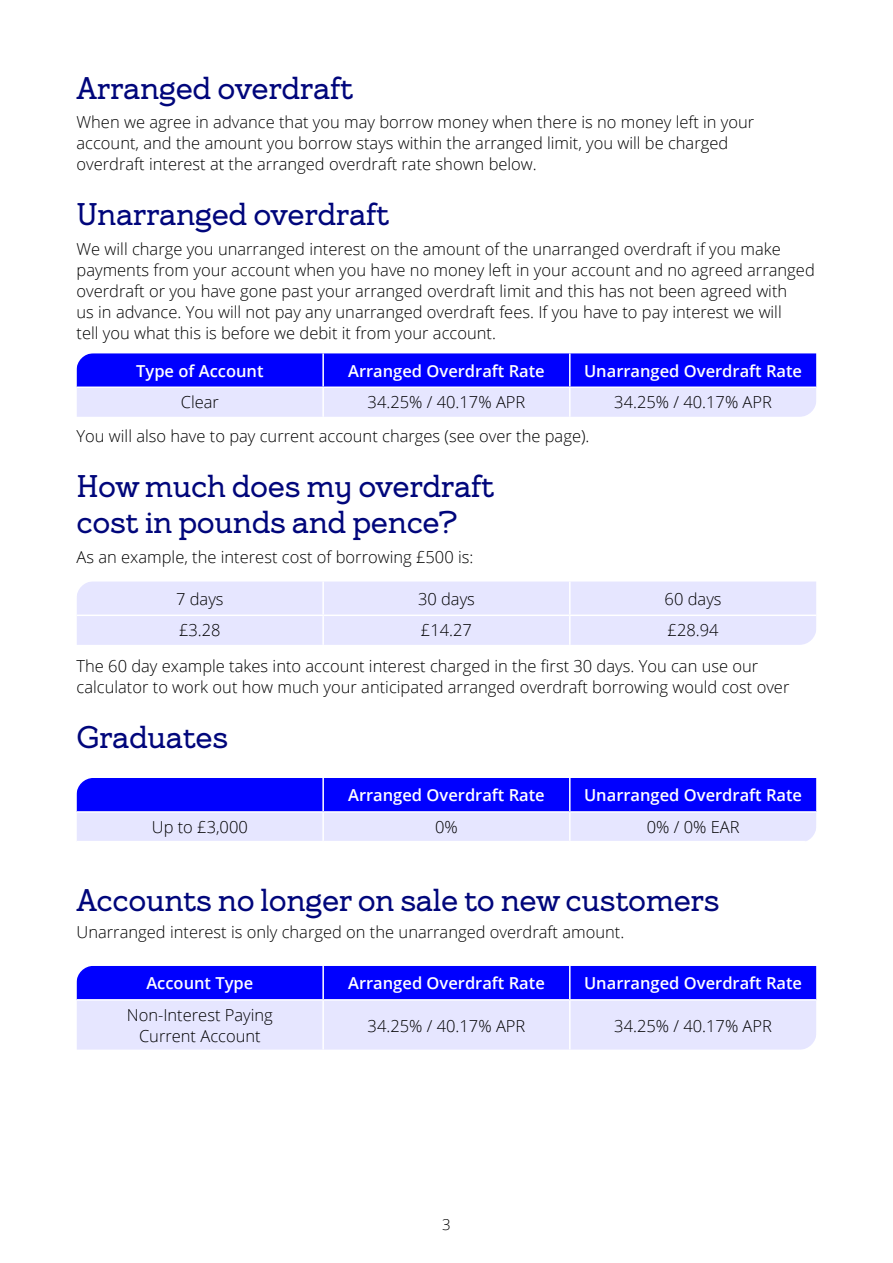
<style>
.page{position:relative;width:893px;height:1263px;background:#fff}
.page>*{position:absolute;margin:0;border:0;box-sizing:border-box;transform-origin:0 0}
.Header_Intro{font:31.5px/36px "Bankof Ireland Serif";letter-spacing:-.01em;color:#00067b}
.Body_Copy{font:31.5px "Bankof Ireland Serif";letter-spacing:-.01em;color:#00067b}
.Body_Copy-2{font:300 16.5px/21px "Open Sans";color:#000}
.t1{font:600 16.5px "Open Sans";color:#fff}
.t2{font:300 15px "Open Sans";color:#000}
</style>
<div class="page">
<svg style="left:77px;top:353px;width:739px;height:64px;background:#6d6dff"></svg>
<hr style="left:322px;top:353px;width:2px;height:33px;background:#fff">
<hr style="left:569px;top:353px;width:2px;height:33px;background:#fff">
<hr style="left:77px;top:386px;width:246px;height:2px;background:#fff">
<hr style="left:323px;top:386px;width:247px;height:2px;background:#fff">
<hr style="left:322px;top:388px;width:2px;height:29px;background:#fff">
<hr style="left:570px;top:386px;width:246px;height:2px;background:#fff">
<hr style="left:569px;top:388px;width:2px;height:29px;background:#fff">
<div style="left:77px;top:581px;width:739px;height:64px;background:#e6e6ff"></div>
<hr style="left:77px;top:615px;width:246px;height:1px;background:#fff">
<hr style="left:323px;top:615px;width:247px;height:1px;background:#fff">
<hr style="left:570px;top:615px;width:246px;height:1px;background:#fff">
<hr style="left:322px;top:581px;width:2px;height:34px;background:#fff">
<hr style="left:569px;top:581px;width:2px;height:34px;background:#fff">
<hr style="left:322px;top:616px;width:2px;height:29px;background:#fff">
<hr style="left:569px;top:616px;width:2px;height:29px;background:#fff">
<svg style="left:77px;top:778px;width:739px;height:63px;background:#6969ff"></svg>
<hr style="left:322px;top:778px;width:2px;height:33px;background:#fff">
<hr style="left:569px;top:778px;width:2px;height:33px;background:#fff">
<hr style="left:77px;top:811px;width:246px;height:2px;background:#fff">
<hr style="left:323px;top:811px;width:247px;height:2px;background:#fff">
<hr style="left:570px;top:811px;width:246px;height:2px;background:#fff">
<hr style="left:322px;top:813px;width:2px;height:28px;background:#fff">
<hr style="left:569px;top:813px;width:2px;height:28px;background:#fff">
<svg style="left:77px;top:966px;width:739px;height:84px;background:#8b8bff"></svg>
<hr style="left:322px;top:966px;width:2px;height:33px;background:#fff">
<hr style="left:569px;top:966px;width:2px;height:33px;background:#fff">
<hr style="left:77px;top:999px;width:246px;height:1px;background:#fff">
<hr style="left:323px;top:999px;width:247px;height:1px;background:#fff">
<hr style="left:570px;top:999px;width:246px;height:1px;background:#fff">
<hr style="left:322px;top:1000px;width:2px;height:50px;background:#fff">
<hr style="left:569px;top:1000px;width:2px;height:50px;background:#fff">
<p class="Header_Intro" style="left:77px;top:71px;width:278px">Arranged overdraft</p>
<p class="Body_Copy-2" style="left:77px;top:111px;width:679px">When we agree in advance that you may borrow money when there is no money left in your account, and the amount you borrow stays within the arranged limit, you will be charged overdraft interest at the arranged overdraft rate shown below.</p>
<p class="Header_Intro" style="left:77px;top:197px;width:314px">Unarranged overdraft</p>
<p class="Body_Copy-2" style="left:77px;top:238px;width:740px">We will charge you unarranged interest on the amount of the unarranged overdraft if you make payments from your account when you have no money left in your account and no agreed arranged overdraft or you have gone past your arranged overdraft limit and this has not been agreed with<br>us in advance. You will not pay any unarranged overdraft fees. If you have to pay interest we will<br>tell you what this is before we debit it from your account.</p>
<p class="t1" style="left:136px;top:359px;width:129px">Type of Account</p>
<p class="t1" style="left:348px;top:359px;width:198px">Arranged Overdraft Rate</p>
<p class="t1" style="left:584px;top:359px;width:220px">Unarranged Overdraft Rate</p>
<p class="Body_Copy-2" style="left:181px;top:391px;width:40px">Clear</p>
<p class="Body_Copy-2" style="left:368px;top:391px;width:159px">34.25% / 40.17% APR</p>
<p class="Body_Copy-2" style="left:614px;top:391px;width:159px">34.25% / 40.17% APR</p>
<p class="Body_Copy-2" style="left:77px;top:425px;width:514px">You will also have to pay current account charges (see over the page).</p>
<p class="Header_Intro" style="left:77px;top:469px;width:419px">How much does my overdraft cost in pounds and pence?</p>
<p class="Body_Copy-2" style="left:77px;top:546px;width:398px">As an example, the interest cost of borrowing £500 is:</p>
<p class="Body_Copy-2" style="left:176px;top:588px;width:49px">7 days</p>
<p class="Body_Copy-2" style="left:418px;top:588px;width:58px">30 days</p>
<p class="Body_Copy-2" style="left:665px;top:588px;width:58px">60 days</p>
<p class="Body_Copy-2" style="left:179px;top:619px;width:43px">£3.28</p>
<p class="Body_Copy-2" style="left:421px;top:619px;width:53px">£14.27</p>
<p class="Body_Copy-2" style="left:668px;top:619px;width:53px">£28.94</p>
<p class="Body_Copy-2" style="left:77px;top:655px;width:714px">The 60 day example takes into account interest charged in the first 30 days. You can use our calculator to work out how much your anticipated arranged overdraft borrowing would cost over</p>
<p class="Header_Intro" style="left:77px;top:720px;width:153px">Graduates</p>
<p class="t1" style="left:348px;top:784px;width:198px">Arranged Overdraft Rate</p>
<p class="t1" style="left:584px;top:784px;width:220px">Unarranged Overdraft Rate</p>
<p class="Body_Copy-2" style="left:152px;top:816px;width:98px">Up to £3,000</p>
<p class="Body_Copy-2" style="left:435px;top:816px;width:24px">0%</p>
<p class="Body_Copy-2" style="left:647px;top:816px;width:94px">0% / 0% EAR</p>
<p class="Body_Copy" style="left:77px;top:883px;width:645px">Accounts no longer on sale to new customers</p>
<p class="Body_Copy-2" style="left:77px;top:921px;width:549px">Unarranged interest is only charged on the unarranged overdraft amount.</p>
<p class="t1" style="left:146px;top:972px;width:109px">Account Type</p>
<p class="t1" style="left:348px;top:972px;width:198px">Arranged Overdraft Rate</p>
<p class="t1" style="left:584px;top:972px;width:220px">Unarranged Overdraft Rate</p>
<p class="Body_Copy-2" style="left:127px;top:1004px;width:148px;text-align:center">Non-Interest Paying<br>Current Account</p>
<p class="Body_Copy-2" style="left:368px;top:1014px;width:159px">34.25% / 40.17% APR</p>
<p class="Body_Copy-2" style="left:614px;top:1014px;width:159px">34.25% / 40.17% APR</p>
<p class="t2" style="left:442px;top:1214px;width:10px">3</p>
</div>
